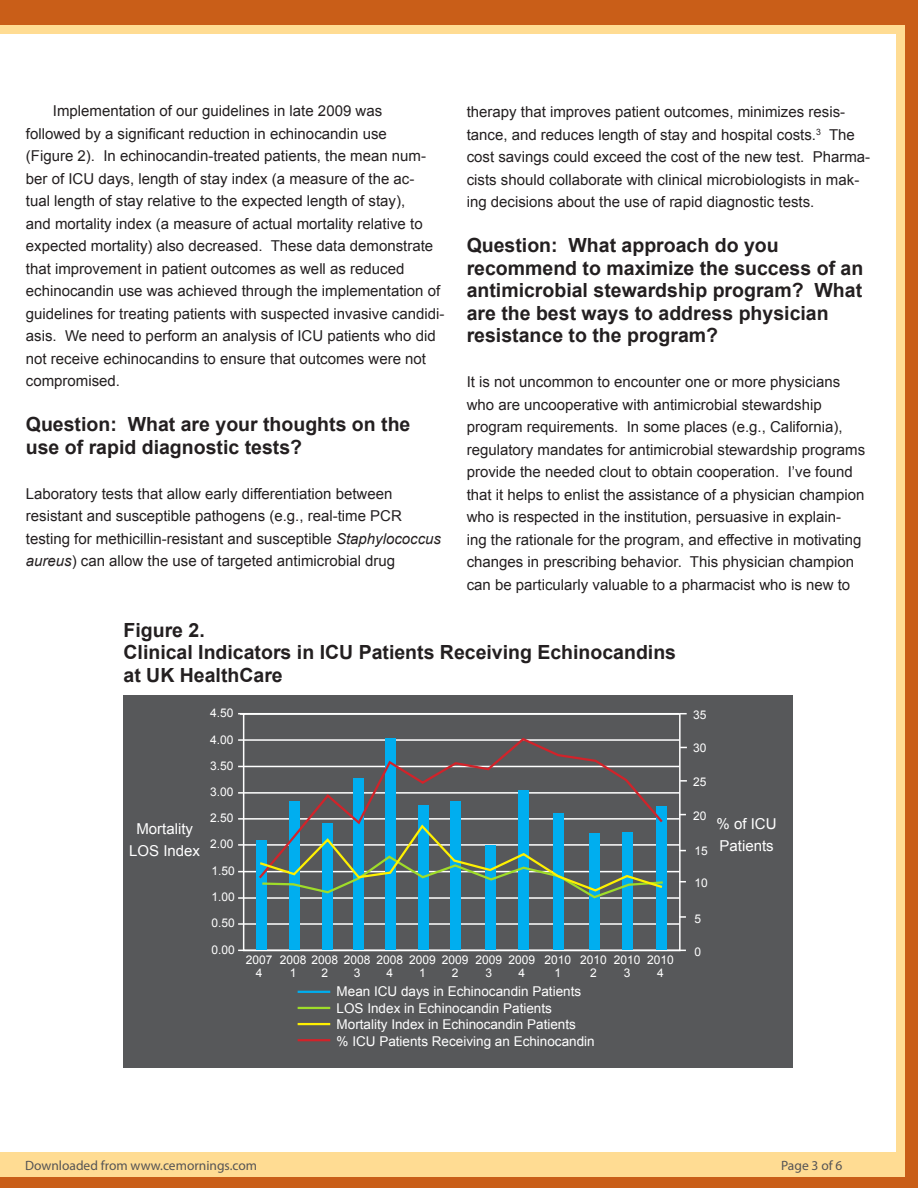
<style>
.page{position:relative;width:918px;height:1188px;background:#c95e18}
.page>*{position:absolute;margin:0;border:0;box-sizing:border-box;transform-origin:0 0}
.Question_Style{font:700 19.5px/22.5px "Arial";color:#231f20}
.t1{font:15px/22.5px "Arial";color:#231f20}
.t2{font:15px/22.5px "Arial";color:#fff}
.t3{font:13.5px "Arial";color:#fff}
.t4{font:13.5px "Myriad Pro";color:#555455}
.t5{font:12px "Arial";color:#fff}
.s1{font-style:italic}
</style>
<div class="page">
<div style="left:0;top:26px;width:904px;height:1151px;background:#ffdc93"></div>
<div style="left:0;top:35px;width:896px;height:1117px;background:#fff"></div>
<div style="left:123px;top:696px;width:670px;height:372px;background:#57585a"></div>
<hr style="left:298px;top:991px;width:32px;height:2px;background:#00aeef">
<hr style="left:298px;top:1007px;width:32px;height:2px;background:#9fdc29">
<hr style="left:298px;top:1023px;width:32px;height:2px;background:#fff101">
<hr style="left:298px;top:1039px;width:32px;height:2px;background:#d1232a">
<svg style="left:239px;top:714px;width:442px;height:238px"></svg>
<hr style="left:238px;top:950px;width:442px;height:1px;background:#fff">
<hr style="left:238px;top:739px;width:442px;height:2px;background:#fff">
<hr style="left:238px;top:923px;width:442px;height:2px;background:#fff">
<hr style="left:238px;top:897px;width:442px;height:2px;background:#fff">
<hr style="left:238px;top:871px;width:442px;height:1px;background:#fff">
<hr style="left:238px;top:844px;width:442px;height:2px;background:#fff">
<hr style="left:238px;top:818px;width:442px;height:2px;background:#fff">
<hr style="left:238px;top:792px;width:442px;height:2px;background:#fff">
<hr style="left:238px;top:766px;width:442px;height:1px;background:#fff">
<hr style="left:238px;top:713px;width:442px;height:1px;background:#fff">
<svg style="left:679px;top:916px;width:7px;height:2px"></svg>
<svg style="left:680px;top:780px;width:7px;height:2px"></svg>
<div style="left:256px;top:841px;width:11px;height:109px;background:#00aeef"></div>
<div style="left:289px;top:801px;width:10px;height:149px;background:#00aeef"></div>
<div style="left:322px;top:823px;width:10px;height:127px;background:#00aeef"></div>
<div style="left:354px;top:778px;width:10px;height:172px;background:#00aeef"></div>
<div style="left:386px;top:738px;width:10px;height:212px;background:#00aeef"></div>
<div style="left:419px;top:805px;width:10px;height:145px;background:#00aeef"></div>
<div style="left:450px;top:801px;width:10px;height:149px;background:#00aeef"></div>
<div style="left:485px;top:845px;width:10px;height:105px;background:#00aeef"></div>
<div style="left:519px;top:790px;width:10px;height:160px;background:#00aeef"></div>
<div style="left:553px;top:813px;width:11px;height:137px;background:#00aeef"></div>
<div style="left:589px;top:833px;width:10px;height:117px;background:#00aeef"></div>
<div style="left:623px;top:832px;width:10px;height:118px;background:#00aeef"></div>
<div style="left:656px;top:806px;width:11px;height:144px;background:#00aeef"></div>
<svg style="left:257px;top:737px;width:408px;height:86px"></svg>
<svg style="left:257px;top:823px;width:406px;height:77px"></svg>
<p class="t1" style="left:26px;top:100px;width:420px;text-indent:27px">Implementation of our guidelines in late 2009 was<br>followed by a significant reduction in echinocandin use<br>(Figure 2). In echinocandin-treated patients, the mean num&shy;ber of ICU days, length of stay index (a measure of the ac-<br>tual length of stay relative to the expected length of stay),<br>and mortality index (a measure of actual mortality relative to expected mortality) also decreased. These data demonstrate that improvement in patient outcomes as well as reduced echinocandin use was achieved through the implementation of guidelines for treating patients with suspected invasive candidi&shy;asis. We need to perform an analysis of ICU patients who did not receive echinocandins to ensure that outcomes were not compromised.</p>
<p class="Question_Style" style="left:26px;top:414px;width:386px">Question: What are your thoughts on the use of rapid diagnostic tests?</p>
<p class="t1" style="left:26px;top:482px;width:417px">Laboratory tests that allow early differentiation between resistant and susceptible pathogens (e.g., real-time PCR testing for methicillin-resistant and susceptible <span class="s1">Staphylococcus aureus</span>) can allow the use of targeted antimicrobial drug</p>
<p class="t1" style="left:467px;top:101px;width:405px">therapy that improves patient outcomes, minimizes resis&shy;tance, and reduces length of stay and hospital costs.<sup>3</sup> The cost savings could exceed the cost of the new test. Pharma&shy;cists should collaborate with clinical microbiologists in mak&shy;ing decisions about the use of rapid diagnostic tests.</p>
<p class="Question_Style" style="left:467px;top:235px;width:398px">Question: What approach do you recommend to maximize the success of an antimicrobial stewardship program? What are the best ways to address physician resistance to the program?</p>
<p class="t1" style="left:467px;top:371px;width:400px">It is not uncommon to encounter one or more physicians who are uncooperative with antimicrobial stewardship program requirements. In some places (e.g., California), regulatory mandates for antimicrobial stewardship programs provide the needed clout to obtain cooperation. I’ve found that it helps to enlist the assistance of a physician champion who is respected in the institution, persuasive in explain-<br>ing the rationale for the program, and effective in motivating changes in prescribing behavior. This physician champion can be particularly valuable to a pharmacist who is new to</p>
<p class="Question_Style" style="left:124px;top:619px;width:83px">Figure 2.</p>
<p class="Question_Style" style="left:124px;top:642px;width:554px">Clinical Indicators in ICU Patients Receiving Echinocandins at UK HealthCare</p>
<p class="t2" style="left:136px;top:817px;width:58px">Mortality</p>
<p class="t2" style="left:129px;top:840px;width:72px">LOS Index</p>
<p class="t5" style="left:210px;top:705px;width:25px">4.50</p>
<p class="t5" style="left:210px;top:732px;width:25px">4.00</p>
<p class="t5" style="left:210px;top:758px;width:25px">3.50</p>
<p class="t5" style="left:210px;top:784px;width:25px">3.00</p>
<p class="t5" style="left:210px;top:810px;width:25px">2.50</p>
<p class="t5" style="left:210px;top:836px;width:25px">2.00</p>
<p class="t5" style="left:212px;top:863px;width:25px">1.50</p>
<p class="t5" style="left:212px;top:889px;width:25px">1.00</p>
<p class="t5" style="left:693px;top:707px;width:15px">35</p>
<p class="t5" style="left:693px;top:740px;width:15px">30</p>
<p class="t5" style="left:693px;top:774px;width:15px">25</p>
<p class="t5" style="left:693px;top:808px;width:15px">20</p>
<p class="t5" style="left:695px;top:843px;width:15px">15</p>
<p class="t5" style="left:695px;top:875px;width:15px">10</p>
<p class="t5" style="left:212px;top:915px;width:25px">0.50</p>
<p class="t5" style="left:695px;top:910px;width:8px">5</p>
<p class="t5" style="left:212px;top:942px;width:25px">0.00</p>
<p class="t5" style="left:246px;top:952px;width:28px">2007</p>
<p class="t5" style="left:256px;top:965px;width:8px">4</p>
<p class="t5" style="left:695px;top:944px;width:8px">0</p>
<p class="t5" style="left:280px;top:952px;width:60px">2008 2008</p>
<p class="t5" style="left:290px;top:965px;width:8px">1</p>
<p class="t5" style="left:322px;top:965px;width:8px">2</p>
<p class="t5" style="left:344px;top:952px;width:28px">2008</p>
<p class="t5" style="left:354px;top:965px;width:8px">3</p>
<p class="t5" style="left:376px;top:952px;width:28px">2008</p>
<p class="t5" style="left:386px;top:965px;width:8px">4</p>
<p class="t5" style="left:409px;top:952px;width:28px">2009</p>
<p class="t5" style="left:419px;top:965px;width:8px">1</p>
<p class="t5" style="left:442px;top:952px;width:28px">2009</p>
<p class="t5" style="left:452px;top:965px;width:8px">2</p>
<p class="t5" style="left:475px;top:952px;width:28px">2009</p>
<p class="t5" style="left:485px;top:965px;width:8px">3</p>
<p class="t5" style="left:509px;top:952px;width:28px">2009</p>
<p class="t5" style="left:519px;top:965px;width:8px">4</p>
<p class="t5" style="left:545px;top:952px;width:28px">2010</p>
<p class="t5" style="left:555px;top:965px;width:8px">1</p>
<p class="t5" style="left:580px;top:952px;width:28px">2010</p>
<p class="t5" style="left:590px;top:965px;width:8px">2</p>
<p class="t5" style="left:614px;top:952px;width:28px">2010</p>
<p class="t5" style="left:624px;top:965px;width:8px">3</p>
<p class="t5" style="left:647px;top:952px;width:28px">2010</p>
<p class="t5" style="left:657px;top:965px;width:8px">4</p>
<p class="t3" style="left:337px;top:983px;width:246px">Mean ICU days in Echinocandin Patients</p>
<p class="t3" style="left:337px;top:999px;width:217px">LOS Index in Echinocandin Patients</p>
<p class="t3" style="left:337px;top:1015px;width:241px">Mortality Index in Echinocandin Patients</p>
<p class="t3" style="left:337px;top:1032px;width:260px">% ICU Patients Receiving an Echinocandin</p>
<p class="t2" style="left:717px;top:812px;width:62px">% of ICU<br>Patients</p>
<p class="t4" style="left:25px;top:1157px;width:234px">Downloaded from www.cemornings.com</p>
<p class="t4" style="left:781px;top:1157px;width:63px">Page 3 of 6</p>
</div>
